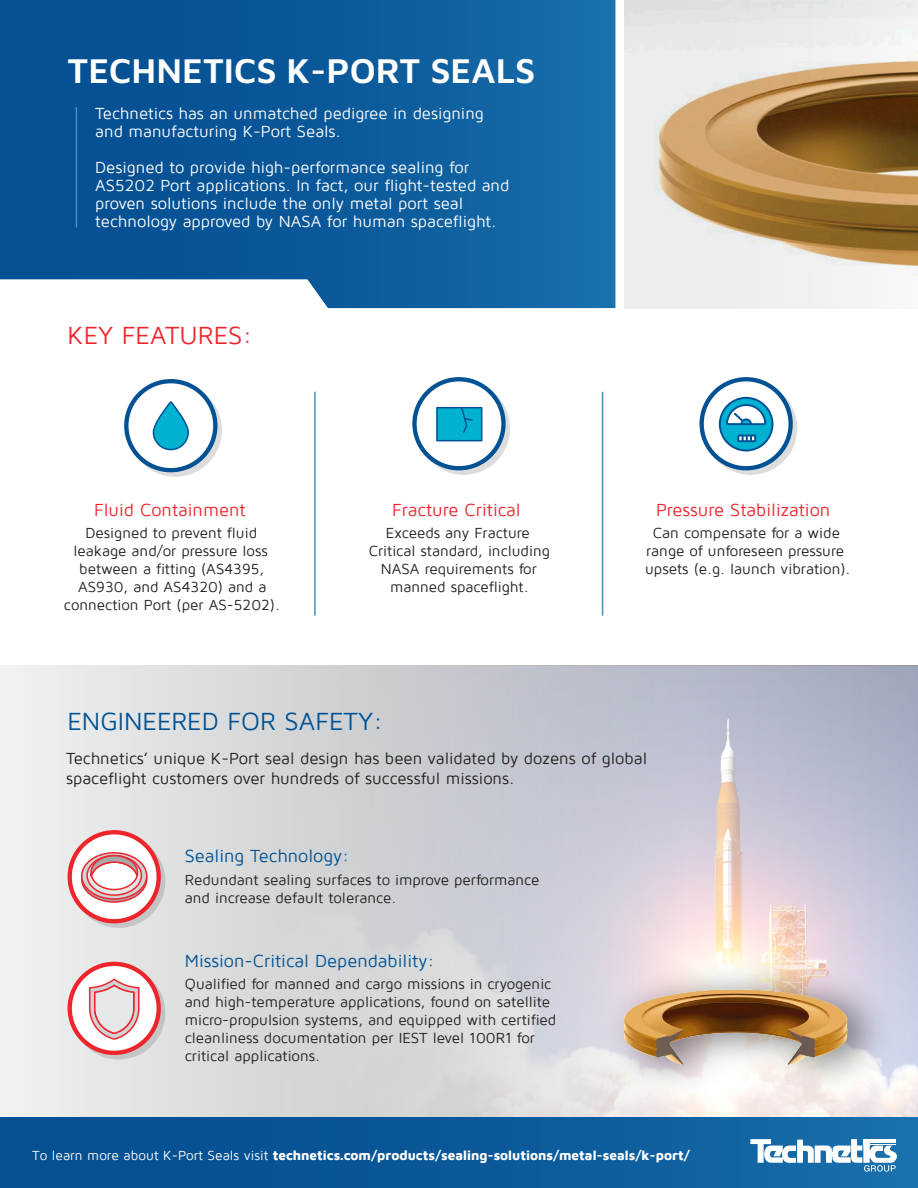
<style>
.page{position:relative;width:918px;height:1188px;background:#fff}
.page>*{position:absolute;margin:0;border:0;box-sizing:border-box;transform-origin:0 0}
.t1{font:600 35.55px "Maven Pro";color:#fff}
.t2{font:25.5px "Maven Pro";color:#005294}
.t3{font:25.5px "Maven Pro";color:#ee252b}
.t4{font:18px "Maven Pro";color:#ee252b}
.t5{font:18px "Maven Pro";color:#005294}
.t6{font:16.5px/18px "Maven Pro";color:#fff}
.t7{font:16.5px/19.8px "Maven Pro";color:#221f1f}
.t8{font:15px/18px "Maven Pro";color:#221f1f;text-align:center}
.t9{font:800 13.5px "Maven Pro";color:#fff}
.s1{font-weight:400}
</style>
<div class="page">
<div style="left:0;top:666px;width:918px;height:469px;background:linear-gradient(to bottom,#e4e5e5,#e3e4e5)"></div>
<svg style="left:0;top:0;width:616px;height:308px;background:#1762a0"></svg>
<img style="left:254px;top:666px;width:664px;height:451px">
<hr style="left:76px;top:107px;width:1px;height:121px;background:#4c8eba">
<svg style="left:124px;top:379px;width:98px;height:98px"></svg>
<svg style="left:153px;top:402px;width:35px;height:48px"></svg>
<div style="left:153px;top:401px;width:36px;height:49px;border:2px solid #005294;border-radius:17px"></div>
<hr style="left:314px;top:392px;width:2px;height:224px;background:#4c8eba">
<hr style="left:602px;top:392px;width:1px;height:224px;background:#4c8eba">
<svg style="left:412px;top:377px;width:98px;height:98px"></svg>
<svg style="left:700px;top:377px;width:97px;height:98px"></svg>
<svg style="left:68px;top:829px;width:97px;height:234px"></svg>
<img style="left:591px;top:949px;width:317px;height:168px">
<img style="left:616px;top:968px;width:239px;height:109px">
<svg style="left:625px;top:0;width:293px;height:308px;background:#cab79d"></svg>
<div style="left:0;top:1117px;width:918px;height:71px;background:linear-gradient(to right,#014a8e,#176ba8)"></div>
<svg style="left:750px;top:1139px;width:147px;height:33px"></svg>
<h1 class="t1" style="left:68px;top:50px;width:469px">TECHNETICS K-PORT SEALS</h1>
<p class="t6" style="left:95px;top:105px;width:390px">Technetics has an unmatched pedigree in designing and manufacturing K-Port Seals.</p>
<p class="t6" style="left:95px;top:158px;width:416px">Designed to provide high-performance sealing for AS5202 Port applications. In fact, our flight-tested and proven solutions include the only metal port seal technology approved by NASA for human spaceflight.</p>
<h2 class="t3" style="left:68px;top:325px;width:186px">KEY FEATURES:</h2>
<p class="t4" style="left:94px;top:502px;width:153px">Fluid Containment</p>
<p class="t8" style="left:64px;top:525px;width:218px">Designed to prevent fluid leakage and/or pressure loss between a fitting (AS4395,<br>AS930, and AS4320) and a connection Port (per AS-5202).</p>
<p class="t4" style="left:392px;top:502px;width:130px">Fracture Critical</p>
<p class="t8" style="left:369px;top:525px;width:183px">Exceeds any Fracture<br>Critical standard, including<br>NASA requirements for manned spaceflight.</p>
<h2 class="t2" style="left:68px;top:710px;width:317px">ENGINEERED FOR SAFETY:</h2>
<p class="t4" style="left:656px;top:502px;width:176px">Pressure Stabilization</p>
<p class="t8" style="left:645px;top:525px;width:207px">Can compensate for a wide range of unforeseen pressure upsets (e.g. launch vibration).</p>
<p class="t7" style="left:66px;top:750px;width:583px">Technetics’ unique K-Port seal design has been validated by dozens of global spaceflight customers over hundreds of successful missions.</p>
<p class="t5" style="left:185px;top:849px;width:166px">Sealing Technology:</p>
<p class="t8" style="left:185px;top:872px;width:356px;text-align:left">Redundant sealing surfaces to improve performance and increase default tolerance.</p>
<p class="t5" style="left:185px;top:951px;width:251px">Mission-Critical Dependability:</p>
<p class="t8" style="left:185px;top:975px;width:373px;text-align:left">Qualified for manned and cargo missions in cryogenic and high-temperature applications, found on satellite micro-propulsion systems, and equipped with certified cleanliness documentation per IEST level 100R1 for critical applications.</p>
<p class="t9" style="left:32px;top:1150px;width:659px"><span class="s1">To learn more about K-Port Seals visit</span> technetics.com/products/sealing-solutions/metal-seals/k-port/</p>
</div>
